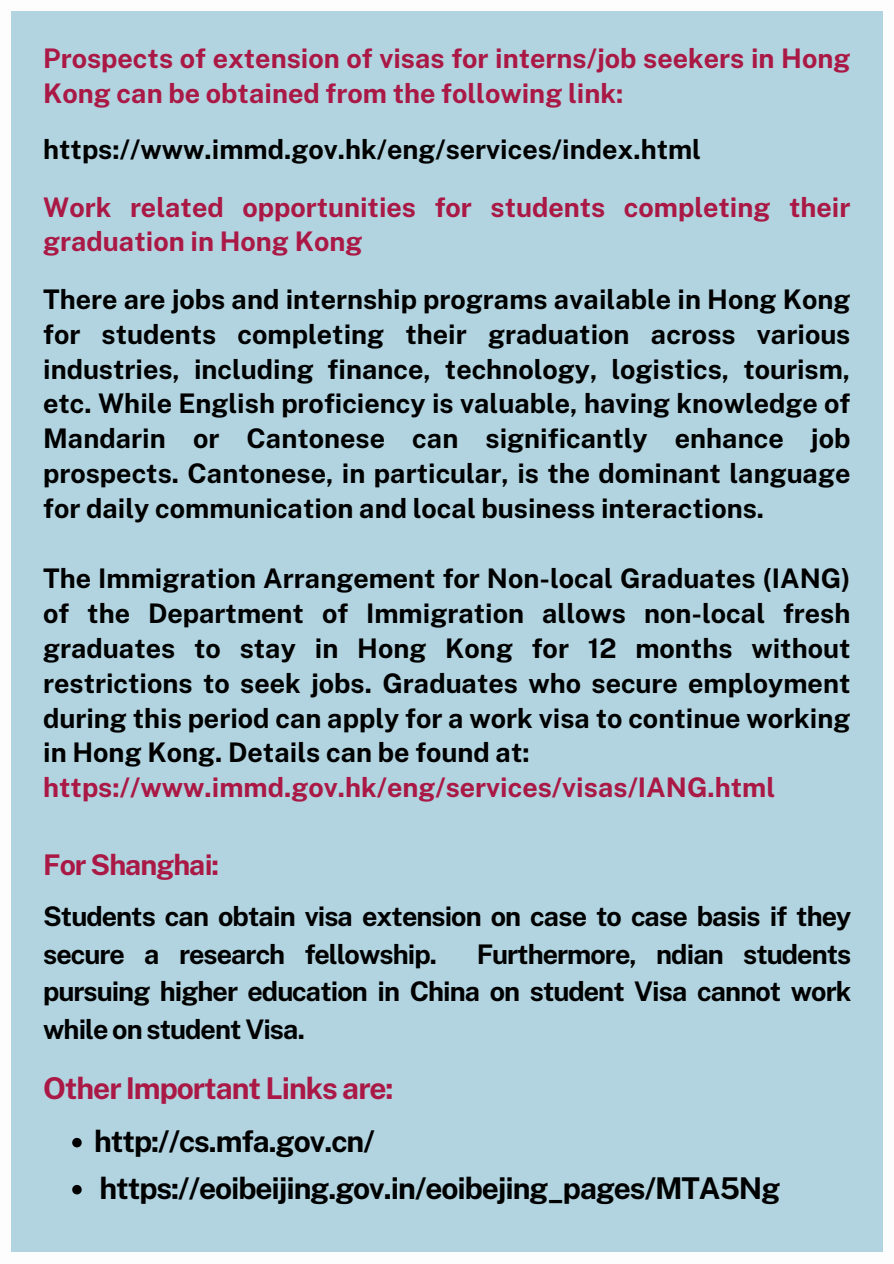
<style>
.page{position:relative;width:894px;height:1264px;background:#fff}
.page>*{position:absolute;margin:0;border:0;box-sizing:border-box;transform-origin:0 0}
.t1{font:700 30px "Public Sans";letter-spacing:-.035em;color:#000}
.t2{font:700 30px "Public Sans";letter-spacing:-.035em;color:#aa1945}
.t3{font:700 28.5px "Public Sans";letter-spacing:-.035em;color:#aa1945}
.t4{font:700 27px/35px "Public Sans";color:#000;text-align:justify}
.t5{font:700 27px/34.8px "Public Sans";color:#aa1945}
.t6{font:700 27px/37.8px "Public Sans";letter-spacing:-.035em;color:#000}
</style>
<div class="page">
<div style="left:0;top:0;width:893px;height:1263px;background:#b1d4e0"></div>
<div style="left:0;top:0;width:893px;height:11px;background:#fdfdfd"></div>
<div style="left:0;top:1252px;width:893px;height:11px;background:#fdfdfd"></div>
<div style="left:0;top:0;width:11px;height:1263px;background:#fdfdfd"></div>
<div style="left:882px;top:0;width:11px;height:1263px;background:#fdfdfd"></div>
<svg style="left:72px;top:1137px;width:10px;height:10px"></svg>
<svg style="left:72px;top:1184px;width:10px;height:10px"></svg>
<p class="t5" style="left:43px;top:41px;width:808px">Prospects of extension of visas for interns/job seekers in Hong<br>Kong can be obtained from the following link:</p>
<p class="t4" style="left:43px;top:132px;width:659px">https://www.immd.gov.hk/eng/services/index.html</p>
<p class="t5" style="left:43px;top:189px;width:808px">Work related opportunities for students completing their graduation in Hong Kong</p>
<p class="t4" style="left:43px;top:281px;width:808px">There are jobs and internship programs available in Hong Kong for students completing their graduation across various industries, including finance, technology, logistics, tourism, etc. While English proficiency is valuable, having knowledge of Mandarin or Cantonese can significantly enhance job prospects. Cantonese, in particular, is the dominant language for daily communication and local business interactions.</p>
<p class="t4" style="left:43px;top:560px;width:808px">The Immigration Arrangement for Non-local Graduates (IANG) of the Department of Immigration allows non-local fresh graduates to stay in Hong Kong for 12 months without restrictions to seek jobs. Graduates who secure employment during this period can apply for a work visa to continue working in Hong Kong. Details can be found at:</p>
<p class="t5" style="left:43px;top:770px;width:733px">https://www.immd.gov.hk/eng/services/visas/IANG.html</p>
<p class="t3" style="left:43px;top:848px;width:177px">For Shanghai:</p>
<p class="t6" style="left:43px;top:897px;width:809px">Students can obtain visa extension on case to case basis if they secure a research fellowship.</p>
<p class="t4" style="left:43px;top:934px;width:809px;line-height:37.8px;text-indent:433px">Furthermore, ndian students pursuing higher education in China on student Visa cannot work while on student Visa.</p>
<h1 class="t2" style="left:43px;top:1070px;width:352px">Other Important Links are:</h1>
<h1 class="t1" style="left:94px;top:1123px;width:282px">http://cs.mfa.gov.cn/</h1>
<h1 class="t1" style="left:99px;top:1170px;width:682px">https://eoibeijing.gov.in/eoibejing_pages/MTA5Ng</h1>
</div>
